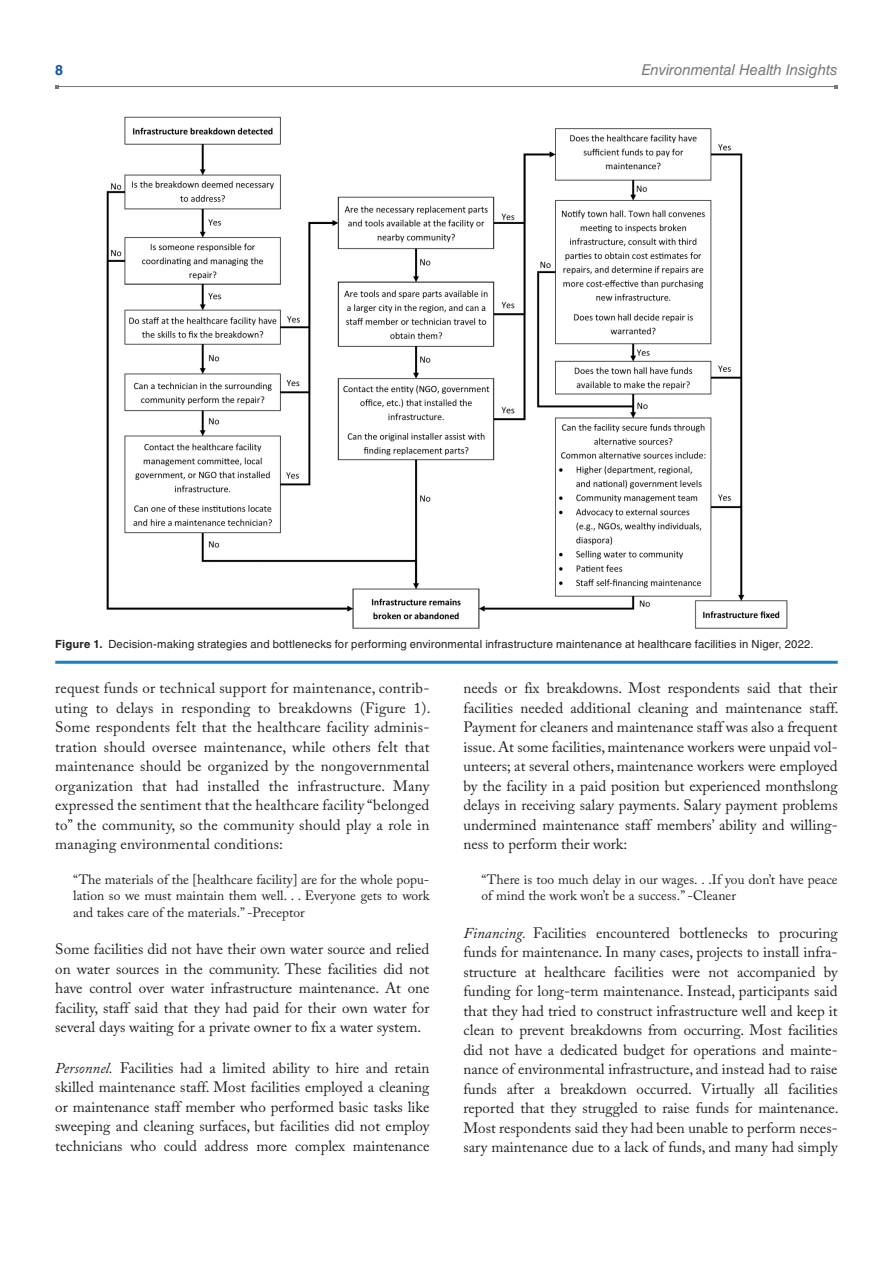
<style>
.page{position:relative;width:893px;height:1263px;background:#fff}
.page>*{position:absolute;margin:0;border:0;box-sizing:border-box;transform-origin:0 0}
.t1{font:15px/19.5px "Adobe Caslon Pro";color:#231f20;text-align:justify}
.t2{font:italic 15px "Helvetica LT Std";letter-spacing:-.005em;color:#76787b}
.t3{font:700 14.25px "Helvetica LT Std";color:#1055a4}
.t4{font:13.5px/16.5px "Adobe Caslon Pro";color:#231f20;text-align:justify}
.t5{font:11.25px "Helvetica LT Std";letter-spacing:.015em;color:#231f20}
.s1{font-weight:700}
.s2{font-style:italic}
</style>
<div class="page">
<hr style="left:57px;top:86px;width:779px;height:1px;background:#76787b">
<hr style="left:55px;top:661px;width:783px;height:3px;background:#1582c5">
<img style="left:106px;top:116px;width:682px;height:513px">
<p class="t3" style="left:55px;top:61px;width:9px">8</p>
<p class="t2" style="left:641px;top:61px;width:198px">Environmental Health Insights</p>
<p class="t5" style="left:55px;top:637px;width:760px"><span class="s1">Figure 1.</span> Decision-making strategies and bottlenecks for performing environmental infrastructure maintenance at healthcare facilities in Niger, 2022.</p>
<p class="t1" style="left:55px;top:678px;width:377px">request funds or technical support for maintenance, contrib&shy;uting to delays in responding to breakdowns (Figure 1).<br>Some respondents felt that the healthcare facility adminis&shy;tration should oversee maintenance, while others felt that maintenance should be organized by the nongovernmental organization that had installed the infrastructure. Many expressed the sentiment that the healthcare facility “belonged to” the community, so the community should play a role in managing environmental conditions:</p>
<p class="t4" style="left:73px;top:871px;width:358px">“The materials of the [healthcare facility] are for the whole popu&shy;lation so we must maintain them well. . . Everyone gets to work and takes care of the materials.” -Preceptor</p>
<p class="t1" style="left:55px;top:939px;width:376px">Some facilities did not have their own water source and relied on water sources in the community. These facilities did not have control over water infrastructure maintenance. At one facility, staff said that they had paid for their own water for several days waiting for a private owner to fix a water system.</p>
<p class="t1" style="left:55px;top:1058px;width:376px"><span class="s2">Personnel.</span> Facilities had a limited ability to hire and retain skilled maintenance staff. Most facilities employed a cleaning or maintenance staff member who performed basic tasks like sweeping and cleaning surfaces, but facilities did not employ technicians who could address more complex maintenance</p>
<p class="t1" style="left:463px;top:678px;width:377px">needs or fix breakdowns. Most respondents said that their facilities needed additional cleaning and maintenance staff.<br>Payment for cleaners and maintenance staff was also a frequent issue. At some facilities, maintenance workers were unpaid vol&shy;unteers; at several others, maintenance workers were employed by the facility in a paid position but experienced monthslong delays in receiving salary payments. Salary payment problems undermined maintenance staff members’ ability and willing&shy;ness to perform their work:</p>
<p class="t4" style="left:481px;top:871px;width:358px">“There is too much delay in our wages. . .If you don’t have peace of mind the work won’t be a success.” -Cleaner</p>
<p class="t1" style="left:463px;top:923px;width:377px"><span class="s2">Financing.</span> Facilities encountered bottlenecks to procuring funds for maintenance. In many cases, projects to install infra&shy;structure at healthcare facilities were not accompanied by funding for long-term maintenance. Instead, participants said that they had tried to construct infrastructure well and keep it clean to prevent breakdowns from occurring. Most facilities did not have a dedicated budget for operations and mainte&shy;nance of environmental infrastructure, and instead had to raise funds after a breakdown occurred. Virtually all facilities reported that they struggled to raise funds for maintenance.<br>Most respondents said they had been unable to perform neces&shy;sary maintenance due to a lack of funds, and many had simply</p>
</div>
